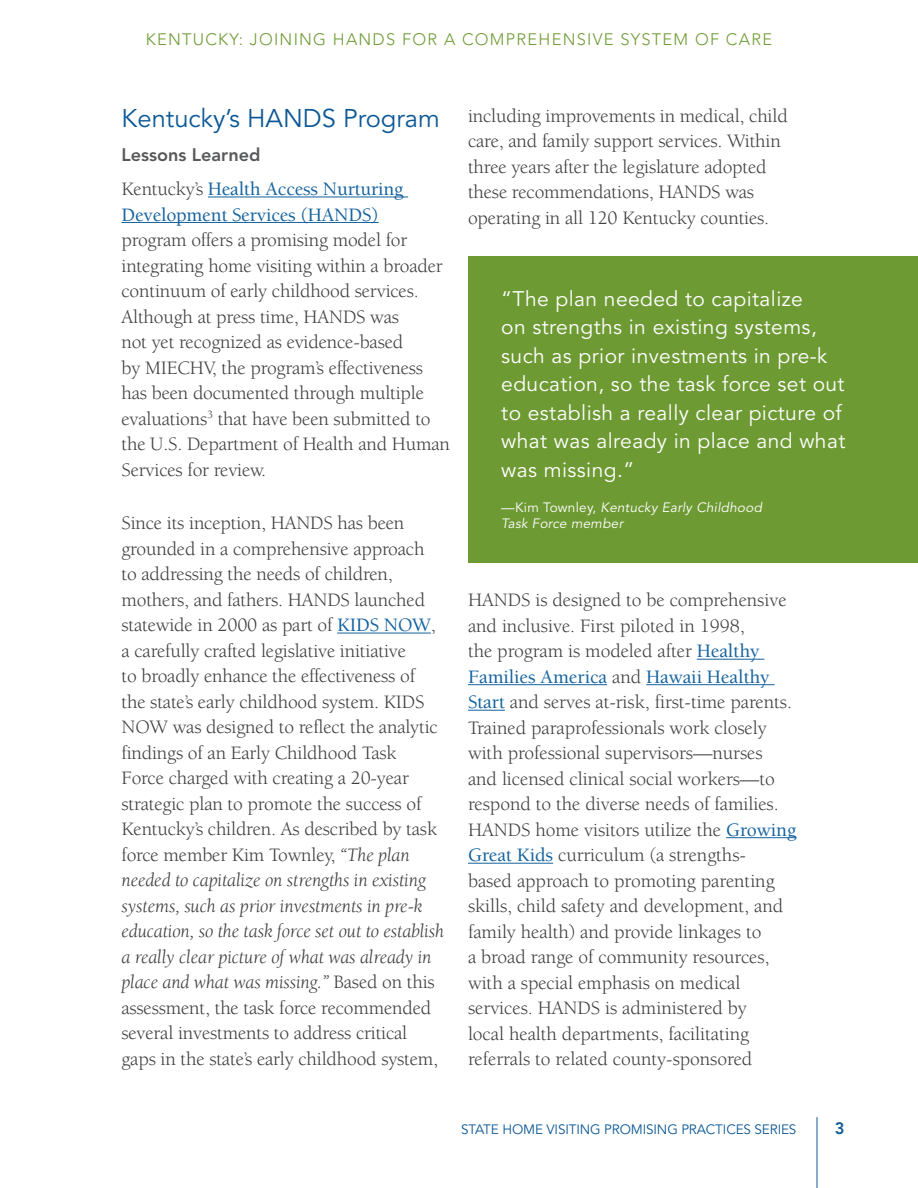
<style>
.page{position:relative;width:918px;height:1188px;background:#fff}
.page>*{position:absolute;margin:0;border:0;box-sizing:border-box;transform-origin:0 0}
.t1{font:25.5px "Avenir LT Std";color:#0c5896}
.t2{font:21px/28.5px "Avenir LT Std";letter-spacing:.02em;color:#fff}
.t3{font:19.5px/25.5px "Berkeley Std";letter-spacing:-.01em;color:#3e3e3f}
.t4{font:500 19.5px/25.5px "Berkeley Std";letter-spacing:-.01em;color:#14629e}
.t5{font:800 18px "Avenir LT Std";color:#57585a}
.t6{font:300 16.5px "Avenir LT Std";letter-spacing:.075em;color:#6e9a34}
.t7{font:800 16.5px "Avenir LT Std";color:#0c5896}
.t8{font:italic 13.5px/16.5px "Avenir LT Std";letter-spacing:.02em;color:#fff}
.t9{font:13.5px "Avenir LT Std";letter-spacing:-.01em;color:#0c5896}
.s1{font-weight:400;color:#3e3e3f}
.s2{font-weight:500;color:#14629e}
.s3{font-style:italic}
.s4{font-style:normal}
</style>
<div class="page">
<hr style="left:817px;top:1117px;width:1px;height:71px;background:#0c5896">
<div style="left:468px;top:257px;width:450px;height:306px;background:#6e9a34"></div>
<hr style="left:208px;top:196px;width:200px;height:1px;background:#14629e">
<hr style="left:122px;top:222px;width:257px;height:1px;background:#14629e">
<hr style="left:337px;top:633px;width:94px;height:1px;background:#14629e">
<hr style="left:697px;top:659px;width:67px;height:1px;background:#14629e">
<hr style="left:468px;top:684px;width:139px;height:1px;background:#14629e">
<hr style="left:646px;top:684px;width:129px;height:1px;background:#14629e">
<hr style="left:468px;top:710px;width:37px;height:1px;background:#14629e">
<hr style="left:726px;top:837px;width:71px;height:1px;background:#14629e">
<hr style="left:468px;top:863px;width:85px;height:1px;background:#14629e">
<p class="t6" style="left:146px;top:30px;width:628px">KENTUCKY: JOIN ING HANDS FOR A COMPREH ENSIVE SYSTEM OF CARE</p>
<h1 class="t1" style="left:122px;top:104px;width:144px">Kentucky’s HAN</h1>
<h1 class="t1" style="left:303px;top:104px;width:138px">DS Program</h1>
<p class="t5" style="left:122px;top:144px;width:140px">Lessons Learned</p>
<p class="t4" style="left:122px;top:177px;width:283px"><span class="s1">Kentucky’s</span> Health Access Nurturing<br>Development Services (HANDS)</p>
<p class="t3" style="left:121px;top:227px;width:330px">program offers a promising model for integrating home visiting within a broader continuum of early childhood services.<br>Although at press time, HANDS was<br>not yet recognized as evidence-based<br>by MIECHV, the program’s effectiveness has been documented through multiple evaluations<sup>3</sup> that have been submitted to the U.S. Department of Health and Human Services for review.</p>
<p class="t3" style="left:121px;top:511px;width:324px">Since its inception, HANDS has been grounded in a comprehensive approach to addressing the needs of children, mothers, and fathers. HANDS launched statewide in 2000 as part of <span class="s2">KIDS NOW</span>, a carefully crafted legislative initiative<br>to broadly enhance the effectiveness of the state’s early childhood system. KIDS NOW was designed to reflect the analytic findings of an Early Childhood Task Force charged with creating a 20-year strategic plan to promote the success of Kentucky’s children. As described by task force member Kim Townley, <span class="s3">“The plan needed to capitalize on strengths in existing systems, such as prior investments in pre-k education, so the task force set out to establish a really clear picture of what was already in place and what was missing.”</span> Based on this assessment, the task force recommended several investments to address critical gaps in the state’s early childhood system,</p>
<p class="t3" style="left:468px;top:103px;width:321px">including improvements in medical, child care, and family support services. Within three years after the legislature adopted these recommendations, HANDS was operating in all 120 Kentucky counties.</p>
<p class="t2" style="left:501px;top:285px;width:346px">“The plan needed to capitalize<br>on strengths in existing systems, such as prior investments in pre-k education, so the task force set out to establish a really clear picture of what was already in place and what was missing.”</p>
<p class="t8" style="left:501px;top:499px;width:262px"><span class="s4">—Kim Townley,</span> Kentucky Early Childhood<br>Task Force member</p>
<p class="t3" style="left:468px;top:588px;width:330px">HANDS is designed to be comprehensive and inclusive. First piloted in 1998,<br>the program is modeled after <span class="s2">Healthy Families America</span> and <span class="s2">Hawaii Healthy Start</span> and serves at-risk, first-time parents.<br>Trained paraprofessionals work closely with professional supervisors—nurses and licensed clinical social workers—to respond to the diverse needs of families.<br>HANDS home visitors utilize the <span class="s2">Growing Great Kids</span> curriculum (a strengths-<br>based approach to promoting parenting skills, child safety and development, and family health) and provide linkages to<br>a broad range of community resources, with a special emphasis on medical services. HANDS is administered by<br>local health departments, facilitating referrals to related county-sponsored</p>
<p class="t9" style="left:461px;top:1122px;width:335px">State Home Visiting Promising Practices Series</p>
<p class="t7" style="left:835px;top:1119px;width:11px">3</p>
</div>
